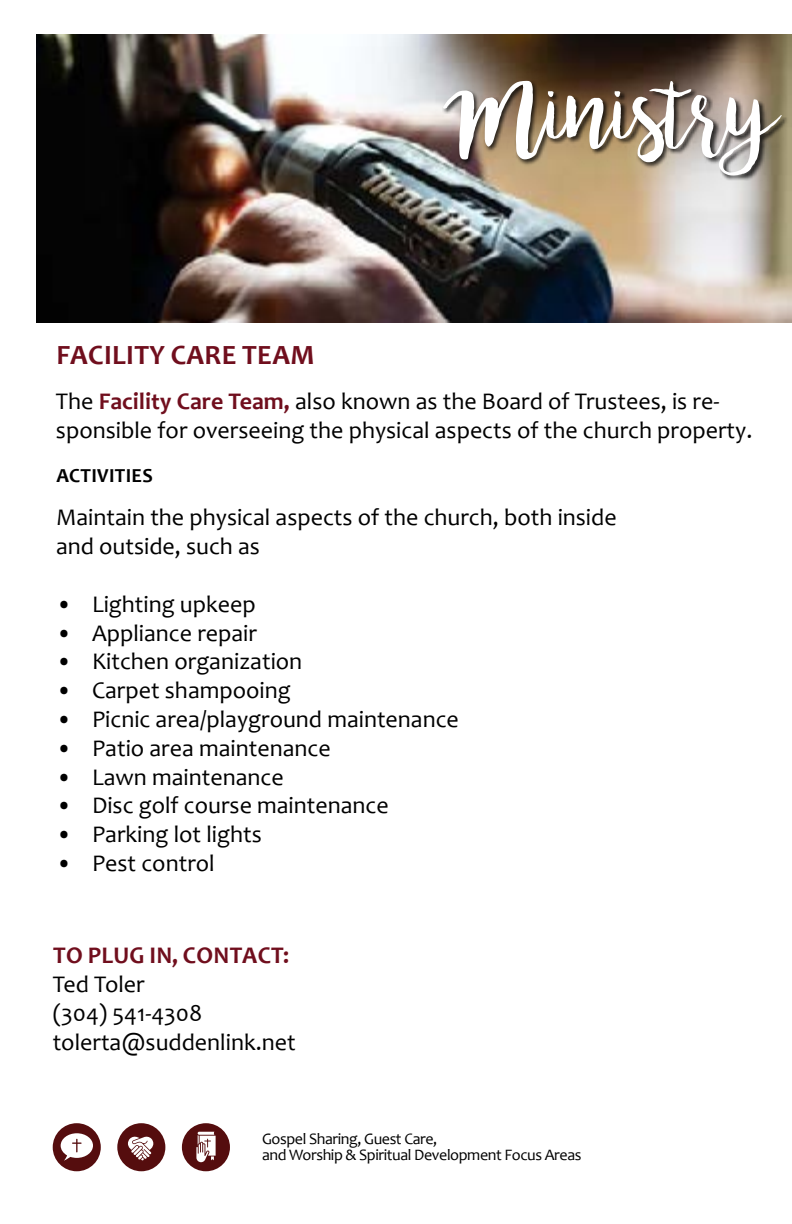
<style>
.page{position:relative;width:792px;height:1224px;background:#fff}
.page>*{position:absolute;margin:0;border:0;box-sizing:border-box;transform-origin:0 0}
.t1{font:97.8px "bromello";color:#fff}
.t2{font:700 28px "Candara";letter-spacing:.015em;color:#700e1d}
.t3{font:24px/28.8px "Candara";color:#000}
.t4{font:700 24px "Candara";letter-spacing:.015em;color:#700e1d}
.t5{font:700 20px "Candara";letter-spacing:.015em;color:#000}
.t6{font:16px/16px "Candara";letter-spacing:-.025em;color:#000}
.s1{font-weight:700;color:#700e1d}
</style>
<div class="page">
<img style="left:36px;top:34px;width:756px;height:288px">
<div style="left:442px;top:59px;width:350px;height:122px;background:#000;opacity:.75"></div>
<div style="left:53px;top:1123px;width:48px;height:48px;background:#550d0e;border-radius:50%"></div>
<svg style="left:61px;top:1133px;width:32px;height:28px"></svg>
<div style="left:182px;top:1123px;width:48px;height:48px;background:#550d0e;border-radius:50%"></div>
<svg style="left:196px;top:1132px;width:20px;height:30px"></svg>
<div style="left:117px;top:1123px;width:48px;height:48px;background:#550d0e;border-radius:50%"></div>
<svg style="left:128px;top:1136px;width:25px;height:25px"></svg>
<p class="t2" style="left:57px;top:337px;width:260px">FACILITY CARE TEAM</p>
<h1 class="t1" style="left:444px;top:50px;width:337px">Ministry</h1>
<p class="t3" style="left:56px;top:386px;width:698px">The <span class="s1">Facility Care Team,</span> also known as the Board of Trustees, is re&shy;sponsible for overseeing the physical aspects of the church property.</p>
<p class="t5" style="left:56px;top:463px;width:98px">ACTIVITIES</p>
<p class="t3" style="left:56px;top:503px;width:562px">Maintain the physical aspects of the church, both inside and outside, such as</p>
<p class="t3" style="left:56px;top:589px;width:201px">• Lighting upkeep</p>
<p class="t3" style="left:56px;top:618px;width:203px">• Appliance repair</p>
<p class="t3" style="left:56px;top:647px;width:248px">• Kitchen organization</p>
<p class="t3" style="left:56px;top:676px;width:236px">• Carpet shampooing</p>
<p class="t3" style="left:56px;top:704px;width:404px">• Picnic area/playground maintenance</p>
<p class="t3" style="left:56px;top:733px;width:276px">• Patio area maintenance</p>
<p class="t3" style="left:56px;top:762px;width:229px">• Lawn maintenance</p>
<p class="t3" style="left:56px;top:791px;width:334px">• Disc golf course maintenance</p>
<p class="t3" style="left:56px;top:820px;width:207px">• Parking lot lights</p>
<p class="t3" style="left:56px;top:848px;width:160px">• Pest control</p>
<p class="t4" style="left:53px;top:941px;width:238px">TO PLUG IN, CONTACT:</p>
<p class="t3" style="left:53px;top:970px;width:245px">Ted Toler<br>(304) 541-4308 tolerta@suddenlink.net</p>
<p class="t6" style="left:262px;top:1131px;width:321px">Gospel Sharing, Guest Care,<br>and Worship &amp; Spiritual Development Focus Areas</p>
</div>
